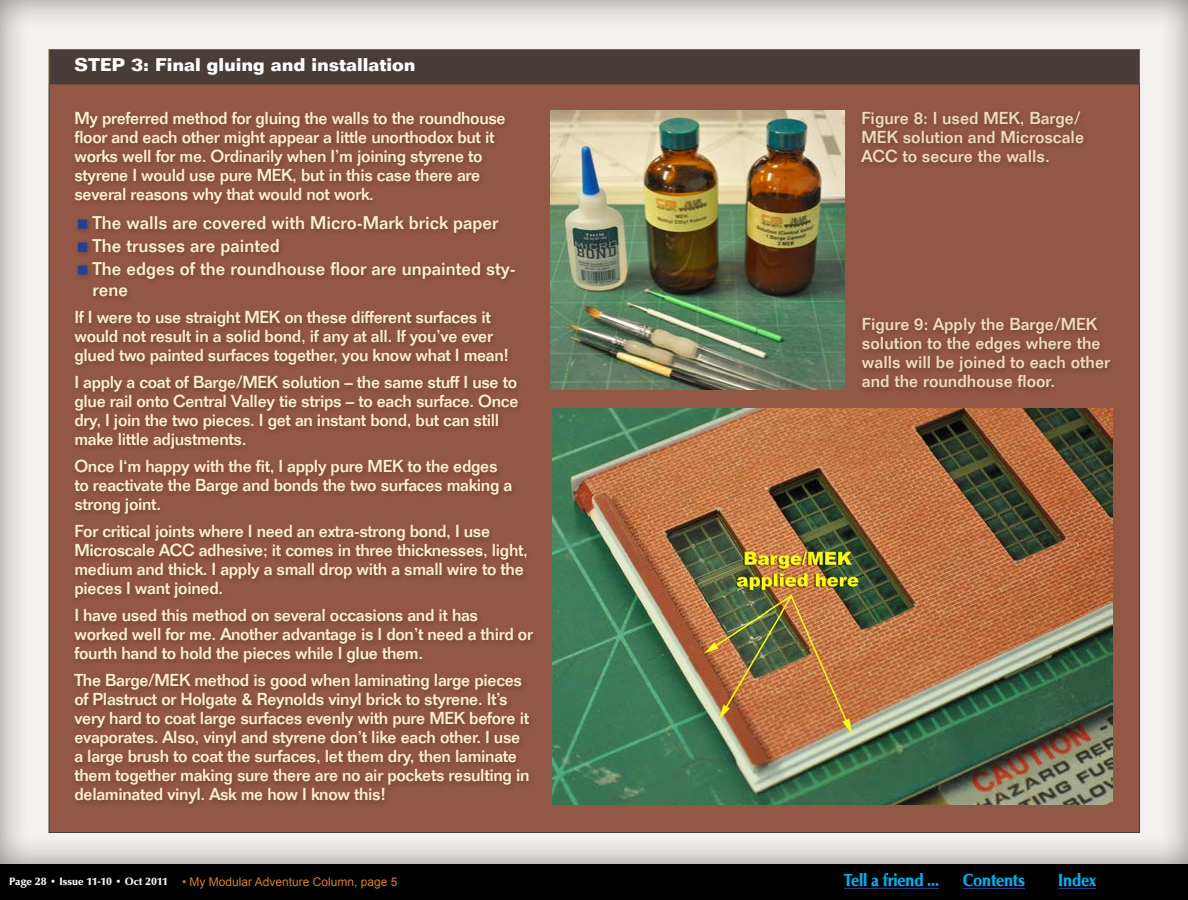
<style>
.page{position:relative;width:1188px;height:900px;background:#fff}
.page>*{position:absolute;margin:0;border:0;box-sizing:border-box;transform-origin:0 0}
.t1{font:500 18px/21px "Folio";color:#fff1d0}
.t2{font:700 18px "Folio LT";color:#fff}
.t3{font:18px "URW Classico Blac";letter-spacing:-.01em;color:#00aeef;scale:.9 1}
.t4{font:500 17px/19px "Folio";letter-spacing:-.02em;color:#fff1d0}
.t5{font:500 17px/19px "Folio";color:#eedcc0}
.t6{font:12px "Arial";color:#d7802a}
.t7{font:11px "URW Classico Blac";color:#f3f0ee}
</style>
<div class="page">
<div style="left:0;top:864px;width:1188px;height:36px;background:#000"></div>
<div style="left:0;top:0;width:1188px;height:864px;background:#000;opacity:.45"></div>
<hr style="left:963px;top:888px;width:62px;height:1px;background:#25408f">
<hr style="left:1058px;top:888px;width:38px;height:1px;background:#25408f">
<hr style="left:844px;top:888px;width:95px;height:1px;background:#25408f">
<div style="left:49px;top:50px;width:1091px;height:34px;background:#483d39"></div>
<div style="left:49px;top:84px;width:1091px;height:748px;background:#935745"></div>
<hr style="left:48px;top:49px;width:1092px;height:1px;background:#706c25">
<hr style="left:48px;top:50px;width:2px;height:33px;background:#706c25">
<hr style="left:1139px;top:50px;width:1px;height:33px;background:#706c25">
<hr style="left:48px;top:83px;width:1092px;height:1px;background:#483d39">
<hr style="left:48px;top:84px;width:2px;height:748px;background:#483d39">
<hr style="left:1139px;top:84px;width:1px;height:748px;background:#483d39">
<hr style="left:48px;top:832px;width:1092px;height:1px;background:#483d39">
<div style="left:857px;top:108px;width:232px;height:61px;background:#8d5342"></div>
<div style="left:70px;top:108px;width:469px;height:703px;background:#000;opacity:.25"></div>
<img style="left:551px;top:110px;width:293px;height:280px">
<img style="left:552px;top:408px;width:561px;height:397px">
<div style="left:858px;top:315px;width:258px;height:80px;background:#8d5342"></div>
<svg style="left:78px;top:219px;width:9px;height:10px"></svg>
<svg style="left:78px;top:242px;width:9px;height:10px"></svg>
<svg style="left:78px;top:265px;width:9px;height:10px"></svg>
<p class="t2" style="left:74px;top:54px;width:342px">STEP 3: Final gluing and installation</p>
<p class="t4" style="left:74px;top:108px;width:433px">My preferred method for gluing the walls to the roundhouse floor and each other might appear a little unorthodox but it works well for me. Ordinarily when I’m joining styrene to styrene I would use pure MEK, but in this case there are several reasons why that would not work.</p>
<p class="t1" style="left:92px;top:212px;width:408px">The walls are covered with Micro-Mark brick paper</p>
<p class="t1" style="left:92px;top:235px;width:189px">The trusses are painted</p>
<p class="t1" style="left:92px;top:258px;width:425px">The edges of the roundhouse floor are unpainted sty&shy;rene</p>
<p class="t4" style="left:74px;top:307px;width:436px">If I were to use straight MEK on these different surfaces it would not result in a solid bond, if any at all. If you’ve ever glued two painted surfaces together, you know what I mean!</p>
<p class="t4" style="left:74px;top:372px;width:446px">I apply a coat of Barge/MEK solution – the same stuff I use to glue rail onto Central Valley tie strips – to each surface. Once dry, I join the two pieces. I get an instant bond, but can still make little adjustments.</p>
<p class="t4" style="left:74px;top:457px;width:439px">Once I‘m happy with the fit, I apply pure MEK to the edges to reactivate the Barge and bonds the two surfaces making a strong joint.</p>
<p class="t4" style="left:74px;top:522px;width:455px">For critical joints where I need an extra-strong bond, I use Microscale ACC adhesive; it comes in three thicknesses, light, medium and thick. I apply a small drop with a small wire to the pieces I want joined.</p>
<p class="t4" style="left:74px;top:606px;width:460px">I have used this method on several occasions and it has worked well for me. Another advantage is I don’t need a third or fourth hand to hold the pieces while I glue them.</p>
<p class="t4" style="left:74px;top:671px;width:457px">The Barge/MEK method is good when laminating large pieces of Plastruct or Holgate &amp; Reynolds vinyl brick to styrene. It’s very hard to coat large surfaces evenly with pure MEK before it evaporates. Also, vinyl and styrene don’t like each other. I use a large brush to coat the surfaces, let them dry, then laminate them together making sure there are no air pockets resulting in delaminated vinyl. Ask me how I know this!</p>
<p class="t5" style="left:862px;top:108px;width:224px">Figure 8: I used MEK, Barge/<br>MEK solution and Microscale<br>ACC to secure the walls.</p>
<p class="t5" style="left:862px;top:315px;width:250px">Figure 9: Apply the Barge/MEK solution to the edges where the walls will be joined to each other and the roundhouse floor.</p>
<p class="t7" style="left:9px;top:874px;width:160px">Page 28 • Issue 11-10 • Oct 2011</p>
<p class="t3" style="left:844px;top:869px;width:107px">Tell a friend ...</p>
<p class="t3" style="left:963px;top:869px;width:71px">Contents</p>
<p class="t3" style="left:1058px;top:869px;width:44px">Index</p>
<p class="t6" style="left:182px;top:874px;width:217px">• My Modular Adventure Column, page 5</p>
</div>
